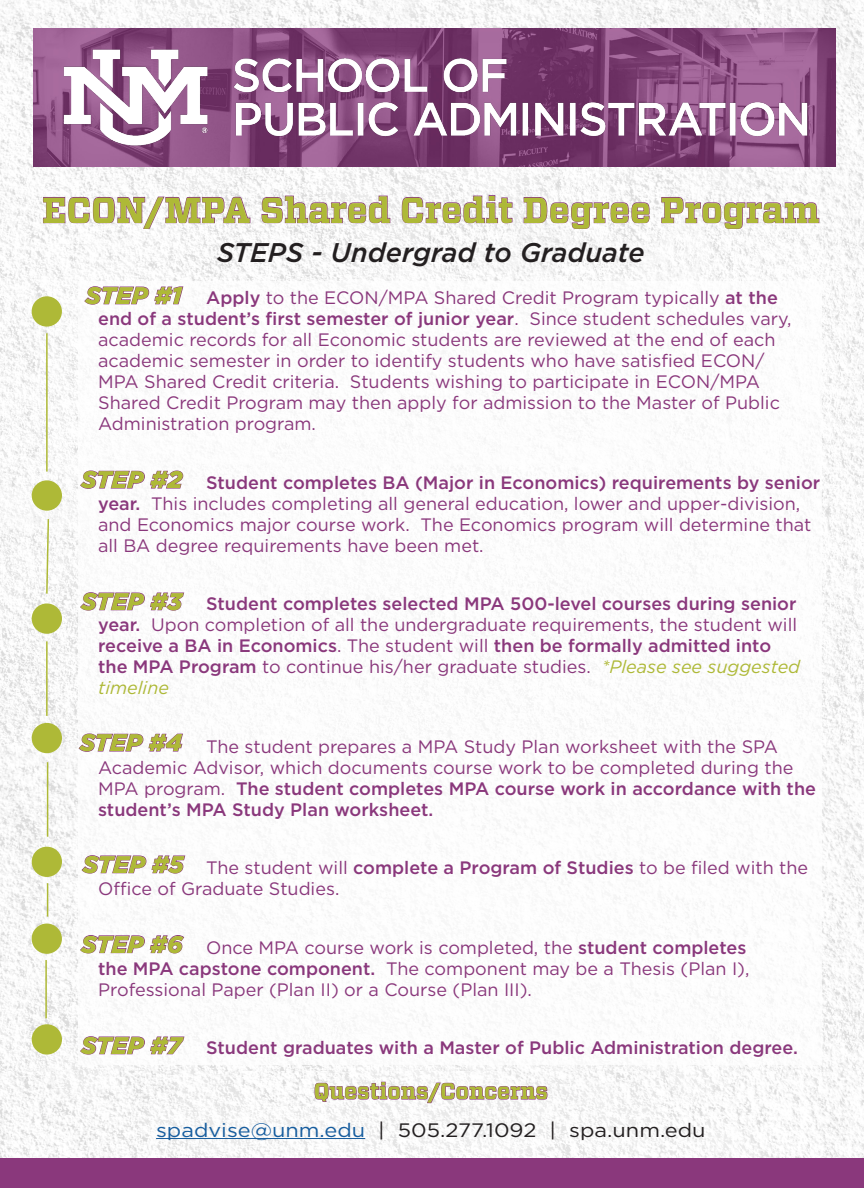
<style>
.page{position:relative;width:864px;height:1188px;background:#fff}
.page>*{position:absolute;margin:0;border:0;box-sizing:border-box;transform-origin:0 0}
.t1{font:700 36px "Vitesse";color:#aeb937}
.t2{font:italic 500 27px "Gotham";color:#231f20}
.t3{font:italic 900 24px "Gotham";color:#aeb937}
.t4{font:700 22.5px "Vitesse";color:#aeb937}
.t5{font:19.5px "Gotham";color:#231f20;scale:1.12 1}
.t6{font:18px/21px "Gotham";color:#8a387c}
.t7{font:500 18px/21px "Gotham";color:#8a387c}
.s1{font-weight:500}
.s2{font-weight:400}
.s3{font-weight:400;font-style:italic;color:#aeb937}
.s4{color:#175d9e}
</style>
<div class="page">
<img style="left:0;top:0;width:864px;height:1159px">
<div style="left:0;top:1159px;width:864px;height:29px;background:#8a387c"></div>
<svg style="left:43px;top:196px;width:208px;height:33px"></svg>
<svg style="left:261px;top:195px;width:130px;height:28px"></svg>
<svg style="left:402px;top:195px;width:111px;height:29px"></svg>
<svg style="left:523px;top:197px;width:127px;height:32px"></svg>
<svg style="left:661px;top:197px;width:159px;height:32px"></svg>
<img style="left:35px;top:28px;width:801px;height:139px">
<hr style="left:156px;top:1138px;width:209px;height:1px;background:#175d9e">
<svg style="left:314px;top:1081px;width:234px;height:22px"></svg>
<div style="left:78px;top:281px;width:744px;height:784px;background:#fff"></div>
<svg style="left:84px;top:286px;width:99px;height:19px"></svg>
<svg style="left:80px;top:470px;width:103px;height:19px"></svg>
<svg style="left:80px;top:592px;width:104px;height:19px"></svg>
<svg style="left:78px;top:733px;width:105px;height:19px"></svg>
<svg style="left:81px;top:855px;width:104px;height:19px"></svg>
<svg style="left:80px;top:935px;width:104px;height:19px"></svg>
<svg style="left:80px;top:1036px;width:105px;height:19px"></svg>
<div style="left:32px;top:296px;width:30px;height:31px;background:#aeb937;border-radius:50%"></div>
<div style="left:32px;top:480px;width:30px;height:31px;background:#aeb937;border-radius:50%"></div>
<div style="left:32px;top:603px;width:30px;height:31px;background:#aeb937;border-radius:50%"></div>
<div style="left:32px;top:723px;width:30px;height:30px;background:#aeb937;border-radius:50%"></div>
<div style="left:32px;top:847px;width:30px;height:30px;background:#aeb937;border-radius:50%"></div>
<div style="left:32px;top:924px;width:30px;height:30px;background:#aeb937;border-radius:50%"></div>
<div style="left:32px;top:1024px;width:30px;height:31px;background:#aeb937;border-radius:50%"></div>
<hr style="left:46px;top:333px;width:2px;height:139px;background:#aeb937">
<svg style="left:45px;top:518px;width:5px;height:77px"></svg>
<hr style="left:46px;top:641px;width:2px;height:75px;background:#aeb937">
<hr style="left:47px;top:762px;width:1px;height:75px;background:#aeb937">
<hr style="left:47px;top:883px;width:1px;height:34px;background:#aeb937">
<hr style="left:45px;top:960px;width:2px;height:58px;background:#aeb937">
<p class="t1" style="left:42px;top:186px;width:779px">ECON/MPA Shared Credit Degree Program</p>
<p class="t2" style="left:217px;top:234px;width:429px">STEPS - Undergrad to Graduate</p>
<p class="t3" style="left:86px;top:279px;width:98px">STEP #1</p>
<p class="t6" style="left:98px;top:287px;width:695px;text-indent:108px"><span class="s1">Apply</span> to the ECON/MPA Shared Credit Program typically <span class="s1">at the end of a student’s first semester of junior year</span>. Since student schedules vary, academic records for all Economic students are reviewed at the end of each academic semester in order to identify students who have satisfied ECON/ MPA Shared Credit criteria. Students wishing to participate in ECON/MPA Shared Credit Program may then apply for admission to the Master of Public Administration program.</p>
<p class="t3" style="left:81px;top:463px;width:103px">STEP #2</p>
<p class="t6" style="left:98px;top:472px;width:724px;text-indent:108px"><span class="s1">Student completes BA (Major in Economics) requirements by senior year.</span> This includes completing all general education, lower and upper-division, and Economics major course work. The Economics program will determine that all BA degree requirements have been met.</p>
<p class="t3" style="left:81px;top:585px;width:102px">STEP #3</p>
<p class="t7" style="left:98px;top:593px;width:704px;text-indent:108px">Student completes selected MPA 500-level courses during senior year. <span class="s2">Upon completion of all the undergraduate requirements, the student will </span>receive a BA in Economics<span class="s2">. The student will</span> then be formally admitted into the MPA Program <span class="s2">to continue his/her graduate studies.</span> <span class="s3">*Please see suggested timeline</span></p>
<p class="t3" style="left:80px;top:726px;width:104px">STEP #4</p>
<p class="t6" style="left:98px;top:736px;width:719px;text-indent:108px">The student prepares a MPA Study Plan worksheet with the SPA Academic Advisor, which documents course work to be completed during the MPA program. <span class="s1">The student completes MPA course work in accordance with the student’s MPA Study Plan worksheet.</span></p>
<p class="t3" style="left:83px;top:848px;width:102px">STEP #5</p>
<p class="t6" style="left:98px;top:857px;width:712px;text-indent:108px">The student will <span class="s1">complete a Program of Studies</span> to be filed with the<br>Office of Graduate Studies.</p>
<p class="t3" style="left:81px;top:928px;width:103px">STEP #6</p>
<p class="t6" style="left:98px;top:937px;width:653px;text-indent:108px">Once MPA course work is completed, the <span class="s1">student completes the MPA capstone component.</span> The component may be a Thesis (Plan I),<br>Professional Paper (Plan II) or a Course (Plan III).</p>
<p class="t3" style="left:81px;top:1029px;width:102px">STEP #7</p>
<p class="t7" style="left:206px;top:1037px;width:593px">Student graduates with a Master of Public Administration degree.</p>
<p class="t4" style="left:314px;top:1076px;width:236px">Questions/Concerns</p>
<p class="t5" style="left:156px;top:1117px;width:492px"><span class="s4">spadvise@unm.edu</span> | 505.277.1092 | spa.unm.edu</p>
</div>
